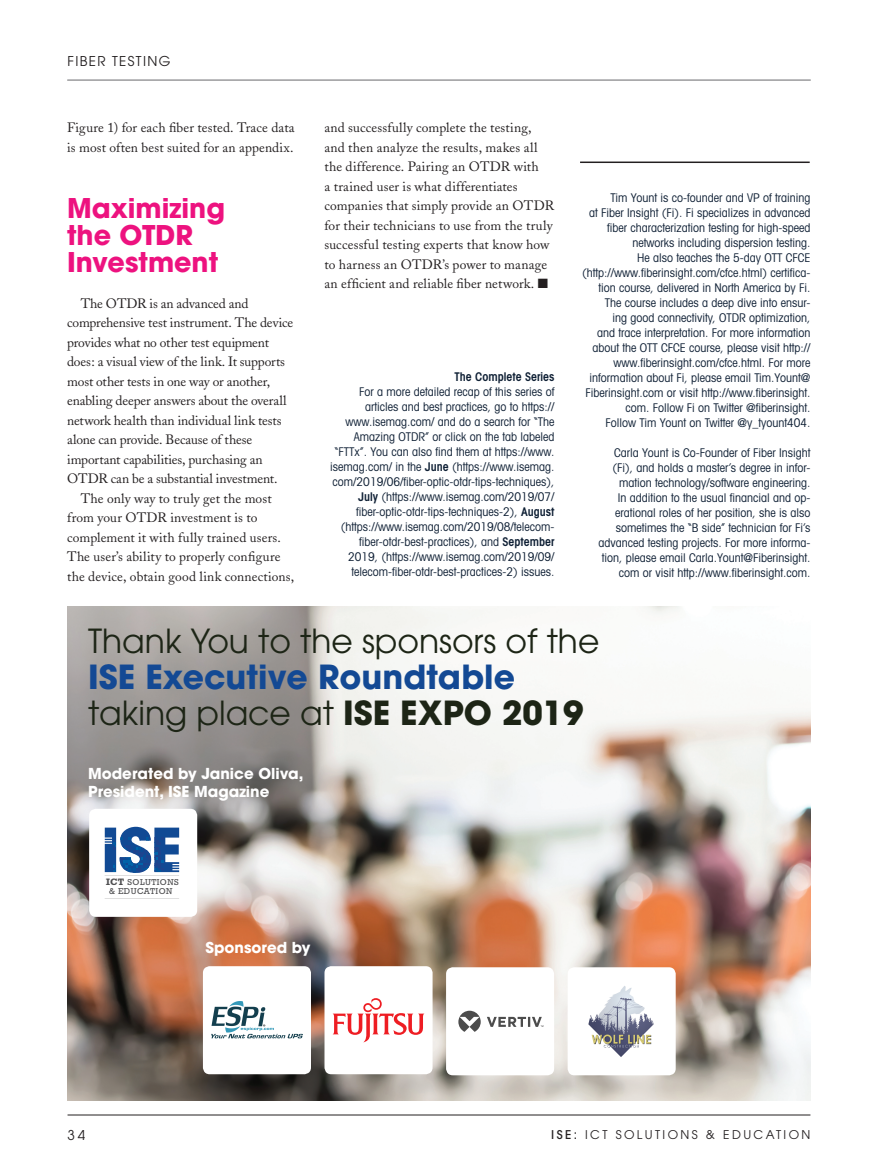
<style>
.page{position:relative;width:878px;height:1175px;background:#fff}
.page>*{position:absolute;margin:0;border:0;box-sizing:border-box;transform-origin:0 0}
.t1{font:700 33px/36px "Avant Garde";color:#134994}
.t2{font:33px "Avant Garde";color:#1d2516}
.Subhead_Large{font:700 27px/27px "Avant Garde";color:#ed127f}
.t3{font:700 15px/18px "Avant Garde";color:#fff}
.Feature_Body_Style{font:13.5px/19.5px "Adobe Caslon";letter-spacing:.005em;color:#231f20}
.t4{font:13.5px "Avant Garde";letter-spacing:.1em;color:#231f20}
.Bio{font:condensed 12px/15px "Avant Garde";color:#0f2035;text-align:right}
.t5{font:12px "Avant Garde";letter-spacing:.2em;color:#231f20}
.Bio-2{font:600 condensed 12px "Avant Garde";color:#0f2035}
.t6{font:8.7px/9.3px "Rockwell";letter-spacing:.05em;color:#4e4e50;text-align:center}
.s1{font-weight:600}
.s2{font-weight:400;color:#1d2516}
.s3{color:#1d2516}
.s4{font-weight:700}
.s5{font-weight:500}
</style>
<div class="page">
<img style="left:68px;top:607px;width:742px;height:493px">
<hr style="left:68px;top:1114px;width:742px;height:1px;background:#231f20">
<hr style="left:68px;top:80px;width:742px;height:1px;background:#69696c">
<hr style="left:580px;top:161px;width:229px;height:2px;background:#231f20">
<div style="left:89px;top:808px;width:108px;height:108px;background:#fff;border-radius:7px"></div>
<svg style="left:105px;top:898px;width:74px;height:1px"></svg>
<svg style="left:105px;top:826px;width:74px;height:50px"></svg>
<div style="left:203px;top:966px;width:108px;height:108px;background:#fff;border-radius:7px"></div>
<img style="left:211px;top:1001px;width:92px;height:38px">
<div style="left:324px;top:966px;width:108px;height:108px;background:#fff;border-radius:7px"></div>
<svg style="left:332px;top:998px;width:92px;height:44px"></svg>
<div style="left:446px;top:967px;width:108px;height:108px;background:#fff;border-radius:7px"></div>
<svg style="left:458px;top:1010px;width:85px;height:21px"></svg>
<div style="left:567px;top:967px;width:108px;height:108px;background:#fff;border-radius:7px"></div>
<img style="left:588px;top:986px;width:66px;height:71px">
<p class="t4" style="left:68px;top:53px;width:104px">FIBER TESTING</p>
<p class="Feature_Body_Style" style="left:67px;top:118px;width:229px">Figure 1) for each fiber tested. Trace data is most often best suited for an appendix.</p>
<p class="Subhead_Large" style="left:67px;top:194px;width:159px">Maximizing the OTDR<br>Investment</p>
<p class="Feature_Body_Style" style="left:67px;top:293px;width:227px;text-indent:14px">The OTDR is an advanced and comprehensive test instrument. The device provides what no other test equipment does: a visual view of the link. It supports most other tests in one way or another, enabling deeper answers about the overall network health than individual link tests alone can provide. Because of these important capabilities, purchasing an OTDR can be a substantial investment.</p>
<p class="Feature_Body_Style" style="left:67px;top:488px;width:228px;text-indent:14px">The only way to truly get the most from your OTDR investment is to complement it with fully trained users.<br>The user’s ability to properly configure the device, obtain good link connections,</p>
<p class="Feature_Body_Style" style="left:324px;top:118px;width:231px">and successfully complete the testing, and then analyze the results, makes all the difference. Pairing an OTDR with<br>a trained user is what differentiates companies that simply provide an OTDR for their technicians to use from the truly successful testing experts that know how to harness an OTDR’s power to manage an efficient and reliable fiber network. ■</p>
<p class="Bio-2" style="left:454px;top:369px;width:101px">The Complete Series</p>
<p class="Bio" style="left:330px;top:384px;width:226px">For a more detailed recap of this series of articles and best practices, go to https:// www.isemag.com/ and do a search for “The Amazing OTDR” or click on the tab labeled “FTTx”. You can also find them at https://www. isemag.com/ in the <span class="s1">June</span> (https://www.isemag. com/2019/06/fiber-optic-otdr-tips-techniques), <span class="s1">July</span> (https://www.isemag.com/2019/07/ fiber-optic-otdr-tips-techniques-2), <span class="s1">August </span>(https://www.isemag.com/2019/08/telecom&shy;fiber-otdr-best-practices), and <span class="s1">September </span>2019, (https://www.isemag.com/2019/09/ telecom-fiber-otdr-best-practices-2) issues.</p>
<p class="Bio" style="left:582px;top:190px;width:230px">Tim Yount is co-founder and VP of training<br>at Fiber Insight (Fi). Fi specializes in advanced fiber characterization testing for high-speed networks including dispersion testing.<br>He also teaches the 5-day OTT CFCE (http://www.fiberinsight.com/cfce.html) certifica&shy;tion course, delivered in North America by Fi.<br>The course includes a deep dive into ensur-<br>ing good connectivity, OTDR optimization,<br>and trace interpretation. For more information about the OTT CFCE course, please visit http:// www.fiberinsight.com/cfce.html. For more information about Fi, please email Tim.Yount@ Fiberinsight.com or visit http://www.fiberinsight. com. Follow Fi on Twitter @fiberinsight.</p>
<p class="Bio" style="left:605px;top:415px;width:206px">Follow Tim Yount on Twitter @y_tyount404.</p>
<p class="Bio" style="left:598px;top:445px;width:213px">Carla Yount is Co-Founder of Fiber Insight (Fi), and holds a master’s degree in infor&shy;mation technology/software engineering.<br>In addition to the usual financial and op&shy;erational roles of her position, she is also sometimes the “B side” technician for Fi’s advanced testing projects. For more informa&shy;tion, please email Carla.Yount@Fiberinsight. com or visit http://www.fiberinsight.com.</p>
<h1 class="t2" style="left:88px;top:621px;width:513px">Thank You to the sponsors of the</h1>
<h1 class="t1" style="left:88px;top:658px;width:497px">ISE Executive Roundtable <span class="s2">taking place at</span> <span class="s3">ISE EXPO 2019</span></h1>
<p class="t3" style="left:88px;top:764px;width:217px">Moderated by Janice Oliva,<br>President, ISE Magazine</p>
<p class="t6" style="left:106px;top:877px;width:74px"><span class="s4">ICT</span> SOLUTIONS &amp; EDUCATION</p>
<p class="t3" style="left:205px;top:938px;width:106px">Sponsored by</p>
<p class="t4" style="left:68px;top:1126px;width:19px">34</p>
<p class="t5" style="left:551px;top:1127px;width:261px"><span class="s5">ISE:</span> ICT SOLUTIONS &amp; EDUCATION</p>
</div>
